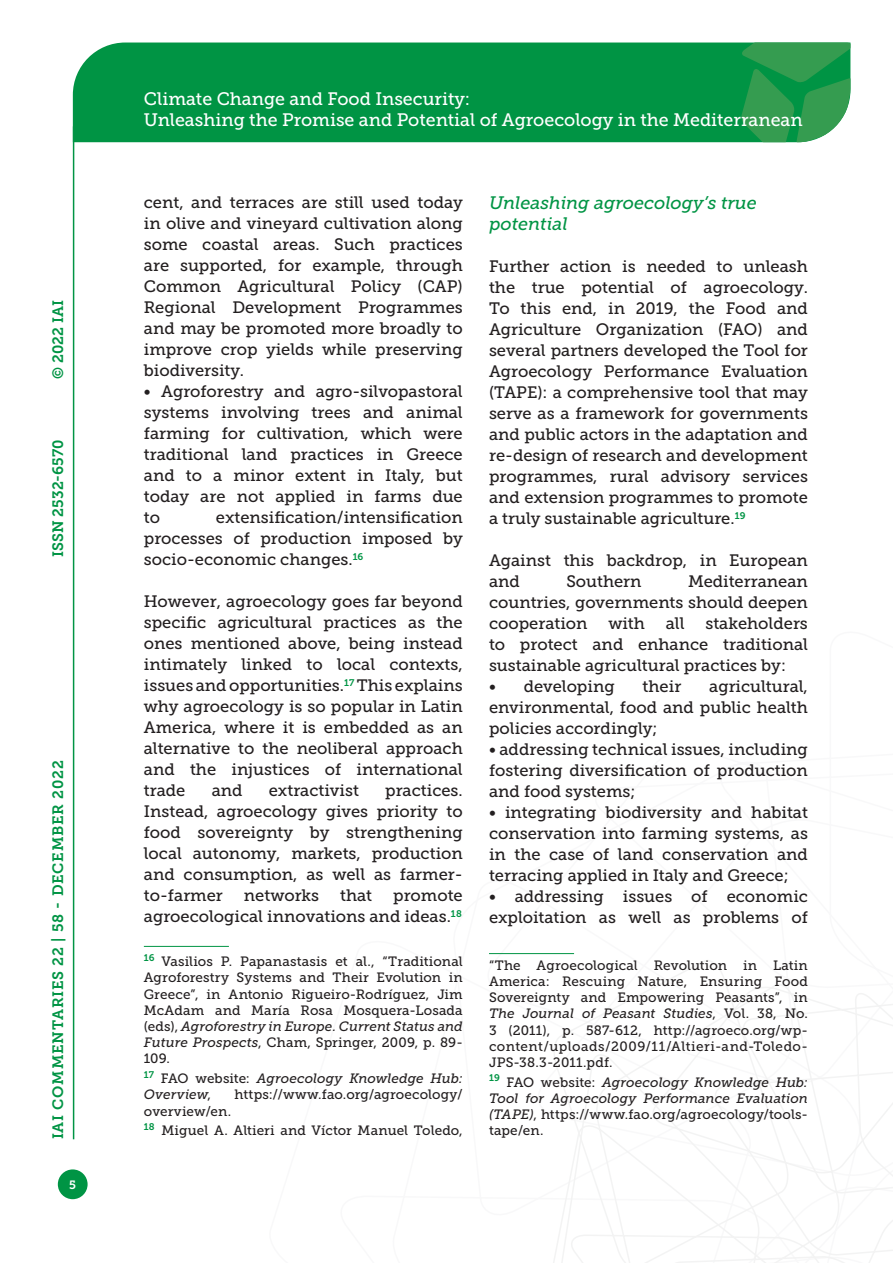
<style>
.page{position:relative;width:893px;height:1263px;background:#fff}
.page>*{position:absolute;margin:0;border:0;box-sizing:border-box;transform-origin:0 0}
.t1{font:18px/21.6px "Museo Slab 500";color:#fff}
.Titolo_paragrafo_2{font:italic 18px/21px "Museo Slab 500";color:#009444}
.Testo{font:16.5px/21px "Museo Slab 500";color:#231f20;text-align:justify}
.t2{font:15px "Museo Slab 700";letter-spacing:.05em;color:#009444}
.t3{font:15px "Museo Slab 700";color:#009444}
.Nota{font:13.5px/16.2px "Museo Slab 500";letter-spacing:.015em;color:#231f20;text-align:justify}
.Nota-2{font:italic 13.5px/16.2px "Museo Slab 500";letter-spacing:.005em;color:#231f20}
.t4{font:12px "Museo Slab 700";color:#fff}
.s1{font-style:italic}
.s2{font-style:normal}
</style>
<div class="page">
<svg style="left:553px;top:960px;width:340px;height:303px"></svg>
<div style="left:73px;top:43px;width:668px;height:99px;background:#009444"></div>
<svg style="left:741px;top:43px;width:109px;height:99px;background:#319e55"></svg>
<div style="left:58px;top:1169px;width:30px;height:30px;background:#009444;border-radius:50%"></div>
<hr style="left:73px;top:126px;width:1px;height:1013px;background:#009444">
<hr style="left:144px;top:946px;width:85px;height:1px;background:#009444">
<hr style="left:489px;top:953px;width:85px;height:1px;background:#009444">
<p class="t2" style="left:50px;top:379px;width:80px;rotate:-90deg">© 2022 IAI</p>
<p class="t3" style="left:50px;top:557px;width:119px;rotate:-90deg">ISSN 2532-6570</p>
<p class="t2" style="left:50px;top:1139px;width:381px;rotate:-90deg">IAI COMMENTARIES 22 | 58 - DECEMBER 2022</p>
<p class="t4" style="left:69px;top:1178px;width:8px">5</p>
<p class="t1" style="left:144px;top:88px;width:660px">Climate Change and Food Insecurity:<br>Unleashing the Promise and Potential of Agroecology in the Mediterranean</p>
<p class="Testo" style="left:144px;top:192px;width:320px">cent, and terraces are still used today in olive and vineyard cultivation along some coastal areas. Such practices are supported, for example, through Common Agricultural Policy (CAP)<br>Regional Development Programmes and may be promoted more broadly to improve crop yields while preserving biodiversity.</p>
<p class="Testo" style="left:144px;top:381px;width:320px">• Agroforestry and agro-silvopastoral systems involving trees and animal farming for cultivation, which were traditional land practices in Greece and to a minor extent in Italy, but today are not applied in farms due to</p>
<p class="Testo" style="left:144px;top:507px;width:320px;text-indent:72px">extensification/intensification processes of production imposed by socio-economic changes.<sup>16</sup></p>
<p class="Testo" style="left:144px;top:591px;width:320px">However, agroecology goes far beyond specific agricultural practices as the ones mentioned above, being instead intimately linked to local contexts, issues and opportunities.<sup>17</sup> This explains why agroecology is so popular in Latin America, where it is embedded as an alternative to the neoliberal approach and the injustices of international trade</p>
<p class="Testo" style="left:144px;top:780px;width:320px;text-indent:241px">practices.<br>Instead, agroecology gives priority to food sovereignty by strengthening local autonomy, markets, production and consumption, as well as farmer&shy;to-farmer</p>
<p class="Testo" style="left:212px;top:780px;width:32px">and</p>
<p class="Testo" style="left:269px;top:780px;width:92px">extractivist</p>
<p class="Testo" style="left:244px;top:885px;width:77px">networks</p>
<p class="Testo" style="left:340px;top:885px;width:34px">that</p>
<p class="Testo" style="left:144px;top:885px;width:320px;text-align:right">promote<br>agroecological innovations and ideas.<sup>18</sup></p>
<p class="Nota" style="left:144px;top:953px;width:320px"><sup>16</sup> Vasilios P. Papanastasis et al., “Traditional Agroforestry Systems and Their Evolution in Greece”, in Antonio Rigueiro-Rodríguez, Jim McAdam and María Rosa Mosquera-Losada (eds), <span class="s1">Agroforestry in Europe. Current Status and Future Prospects</span>, Cham, Springer, 2009, p. 89- 109.</p>
<p class="Nota-2" style="left:144px;top:1070px;width:320px"><sup>17</sup> <span class="s2">FAO website:</span> Agroecology Knowledge Hub:<br>Overview<span class="s2">,</span></p>
<p class="Nota" style="left:234px;top:1087px;width:230px">https://www.fao.org/agroecology/</p>
<p class="Nota" style="left:144px;top:1103px;width:89px">overview/en.</p>
<p class="Nota" style="left:144px;top:1123px;width:320px"><sup>18</sup> Miguel A. Altieri and Víctor Manuel Toledo,</p>
<p class="Titolo_paragrafo_2" style="left:489px;top:193px;width:269px">Unleashing agroecology’s true potential</p>
<p class="Testo" style="left:489px;top:256px;width:320px">Further action is needed to unleash the true potential of agroecology.<br>To this end, in 2019, the Food and Agriculture Organization (FAO) and several partners developed the Tool for Agroecology Performance Evaluation (TAPE): a comprehensive tool that may serve as a framework for governments and public actors in the adaptation and re-design of research and development programmes, rural advisory services and extension programmes to promote a truly sustainable agriculture.<sup>19</sup></p>
<p class="Testo" style="left:489px;top:550px;width:320px">Against this backdrop, in European and</p>
<p class="Testo" style="left:566px;top:571px;width:77px">Southern</p>
<p class="Testo" style="left:489px;top:571px;width:320px;text-indent:199px">Mediterranean countries, governments should deepen cooperation</p>
<p class="Testo" style="left:489px;top:613px;width:320px;text-indent:216px">stakeholders to protect and enhance traditional sustainable agricultural practices by:</p>
<p class="Testo" style="left:489px;top:676px;width:127px">• developing</p>
<p class="Testo" style="left:643px;top:676px;width:40px">their</p>
<p class="Testo" style="left:608px;top:613px;width:38px">with</p>
<p class="Testo" style="left:666px;top:613px;width:20px">all</p>
<p class="Testo" style="left:489px;top:676px;width:320px;text-indent:220px">agricultural, environmental, food and public health policies accordingly;</p>
<p class="Testo" style="left:489px;top:739px;width:320px">• addressing technical issues, including fostering diversification of production and food systems;</p>
<p class="Testo" style="left:489px;top:802px;width:320px">• integrating biodiversity and habitat conservation into farming systems, as in the case of land conservation and terracing applied in Italy and Greece;</p>
<p class="Testo" style="left:489px;top:886px;width:320px">• addressing issues of economic exploitation as well as problems of</p>
<p class="Nota" style="left:489px;top:957px;width:320px">“The Agroecological Revolution in Latin America: Rescuing Nature, Ensuring Food Sovereignty and Empowering Peasants”, in <span class="s1">The Journal of Peasant Studies</span>, Vol. 38, No.<br>3 (2011), p. 587-612, http://agroeco.org/wp&shy;content/uploads/2009/11/Altieri-and-Toledo-JPS-38.3-2011.pdf.</p>
<p class="Nota-2" style="left:489px;top:1074px;width:320px;text-align:justify"><sup>19</sup> <span class="s2">FAO website:</span> Agroecology Knowledge Hub:<br>Tool for Agroecology Performance Evaluation (TAPE)<span class="s2">, https://www.fao.org/agroecology/tools&shy;tape/en.</span></p>
</div>
